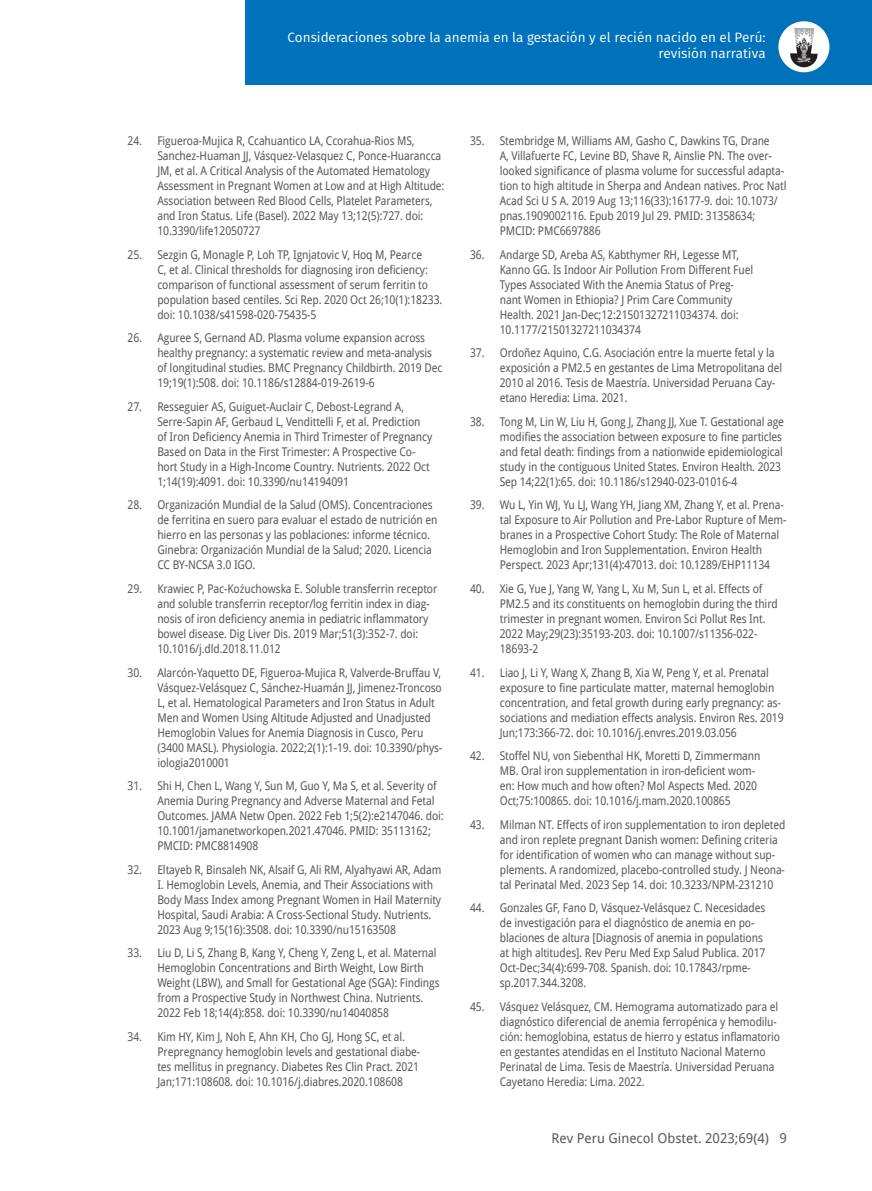
<style>
.page{position:relative;width:872px;height:1191px;background:#fff}
.page>*{position:absolute;margin:0;border:0;box-sizing:border-box;transform-origin:0 0}
.t1{font:13.5px/16.2px "Fira Sans";color:#fff;text-align:right}
.t2{font:13.5px "Droid Sans";color:#57585a}
.t3{font:12px/15px "Droid Sans";letter-spacing:-.01em;color:#57585a;scale:.9 1}
</style>
<div class="page">
<div style="left:246px;top:0;width:626px;height:85px;background:#0072bc"></div>
<div style="left:778px;top:21px;width:51px;height:51px;background:#fff;border-radius:50%"></div>
<svg style="left:790px;top:28px;width:28px;height:40px"></svg>
<p class="t1" style="left:287px;top:29px;width:479px">Consideraciones sobre la anemia en la gestación y el recién nacido en el Perú: revisión narrativa</p>
<p class="t3" style="left:157px;top:133px;width:320px;text-indent:-30px">24. Figueroa-Mujica R, Ccahuantico LA, Ccorahua-Rios MS, Sanchez-Huaman JJ, Vásquez-Velasquez C, Ponce-Huarancca JM, et al. A Critical Analysis of the Automated Hematology Assessment in Pregnant Women at Low and at High Altitude:<br>Association between Red Blood Cells, Platelet Parameters, and Iron Status. Life (Basel). 2022 May 13;12(5):727. doi:<br>10.3390/life12050727</p>
<p class="t3" style="left:157px;top:247px;width:318px;text-indent:-30px">25. Sezgin G, Monagle P, Loh TP, Ignjatovic V, Hoq M, Pearce<br>C, et al. Clinical thresholds for diagnosing iron deficiency: comparison of functional assessment of serum ferritin to population based centiles. Sci Rep. 2020 Oct 26;10(1):18233. doi: 10.1038/s41598-020-75435-5</p>
<p class="t3" style="left:157px;top:330px;width:318px;text-indent:-30px">26. Aguree S, Gernand AD. Plasma volume expansion across healthy pregnancy: a systematic review and meta-analysis of longitudinal studies. BMC Pregnancy Childbirth. 2019 Dec 19;19(1):508. doi: 10.1186/s12884-019-2619-6</p>
<p class="t3" style="left:157px;top:399px;width:307px;text-indent:-30px">27. Resseguier AS, Guiguet-Auclair C, Debost-Legrand A, Serre-Sapin AF, Gerbaud L, Vendittelli F, et al. Prediction of Iron Deficiency Anemia in Third Trimester of Pregnancy Based on Data in the First Trimester: A Prospective Co&shy;hort Study in a High-Income Country. Nutrients. 2022 Oct 1;14(19):4091. doi: 10.3390/nu14194091</p>
<p class="t3" style="left:157px;top:497px;width:313px;text-indent:-30px">28. Organización Mundial de la Salud (OMS). Concentraciones de ferritina en suero para evaluar el estado de nutrición en hierro en las personas y las poblaciones: informe técnico.<br>Ginebra: Organización Mundial de la Salud; 2020. Licencia CC BY-NCSA 3.0 IGO.</p>
<p class="t3" style="left:157px;top:581px;width:312px;text-indent:-30px">29. Krawiec P, Pac-Kożuchowska E. Soluble transferrin receptor and soluble transferrin receptor/log ferritin index in diag&shy;nosis of iron deficiency anemia in pediatric inflammatory bowel disease. Dig Liver Dis. 2019 Mar;51(3):352-7. doi:<br>10.1016/j.dld.2018.11.012</p>
<p class="t3" style="left:157px;top:664px;width:318px;text-indent:-30px">30. Alarcón-Yaquetto DE, Figueroa-Mujica R, Valverde-Bruffau V, Vásquez-Velásquez C, Sánchez-Huamán JJ, Jimenez-Troncoso L, et al. Hematological Parameters and Iron Status in Adult Men and Women Using Altitude Adjusted and Unadjusted Hemoglobin Values for Anemia Diagnosis in Cusco, Peru (3400 MASL). Physiologia. 2022;2(1):1-19. doi: 10.3390/phys&shy;iologia2010001</p>
<p class="t3" style="left:157px;top:778px;width:320px;text-indent:-30px">31. Shi H, Chen L, Wang Y, Sun M, Guo Y, Ma S, et al. Severity of Anemia During Pregnancy and Adverse Maternal and Fetal Outcomes. JAMA Netw Open. 2022 Feb 1;5(2):e2147046. doi:<br>10.1001/jamanetworkopen.2021.47046. PMID: 35113162; PMCID: PMC8814908</p>
<p class="t3" style="left:157px;top:861px;width:317px;text-indent:-30px">32. Eltayeb R, Binsaleh NK, Alsaif G, Ali RM, Alyahyawi AR, Adam I. Hemoglobin Levels, Anemia, and Their Associations with Body Mass Index among Pregnant Women in Hail Maternity Hospital, Saudi Arabia: A Cross-Sectional Study. Nutrients.<br>2023 Aug 9;15(16):3508. doi: 10.3390/nu15163508</p>
<p class="t3" style="left:157px;top:945px;width:315px;text-indent:-30px">33. Liu D, Li S, Zhang B, Kang Y, Cheng Y, Zeng L, et al. Maternal Hemoglobin Concentrations and Birth Weight, Low Birth Weight (LBW), and Small for Gestational Age (SGA): Findings from a Prospective Study in Northwest China. Nutrients.<br>2022 Feb 18;14(4):858. doi: 10.3390/nu14040858</p>
<p class="t3" style="left:157px;top:1028px;width:294px;text-indent:-30px">34. Kim HY, Kim J, Noh E, Ahn KH, Cho GJ, Hong SC, et al.<br>Prepregnancy hemoglobin levels and gestational diabe&shy;tes mellitus in pregnancy. Diabetes Res Clin Pract. 2021<br>Jan;171:108608. doi: 10.1016/j.diabres.2020.108608</p>
<p class="t3" style="left:500px;top:133px;width:320px;text-indent:-30px">35. Stembridge M, Williams AM, Gasho C, Dawkins TG, Drane<br>A, Villafuerte FC, Levine BD, Shave R, Ainslie PN. The over&shy;looked significance of plasma volume for successful adapta&shy;tion to high altitude in Sherpa and Andean natives. Proc Natl Acad Sci U S A. 2019 Aug 13;116(33):16177-9. doi: 10.1073/ pnas.1909002116. Epub 2019 Jul 29. PMID: 31358634; PMCID: PMC6697886</p>
<p class="t3" style="left:500px;top:247px;width:283px;text-indent:-30px">36. Andarge SD, Areba AS, Kabthymer RH, Legesse MT, Kanno GG. Is Indoor Air Pollution From Different Fuel Types Associated With the Anemia Status of Preg&shy;nant Women in Ethiopia? J Prim Care Community Health. 2021 Jan-Dec;12:21501327211034374. doi:<br>10.1177/21501327211034374</p>
<p class="t3" style="left:500px;top:345px;width:315px;text-indent:-30px">37. Ordoñez Aquino, C.G. Asociación entre la muerte fetal y la exposición a PM2.5 en gestantes de Lima Metropolitana del 2010 al 2016. Tesis de Maestría. Universidad Peruana Cay&shy;etano Heredia: Lima. 2021.</p>
<p class="t3" style="left:500px;top:414px;width:317px;text-indent:-30px">38. Tong M, Lin W, Liu H, Gong J, Zhang JJ, Xue T. Gestational age modifies the association between exposure to fine particles and fetal death: findings from a nationwide epidemiological study in the contiguous United States. Environ Health. 2023<br>Sep 14;22(1):65. doi: 10.1186/s12940-023-01016-4</p>
<p class="t3" style="left:500px;top:497px;width:320px;text-indent:-30px">39. Wu L, Yin WJ, Yu LJ, Wang YH, Jiang XM, Zhang Y, et al. Prena&shy;tal Exposure to Air Pollution and Pre-Labor Rupture of Mem&shy;branes in a Prospective Cohort Study: The Role of Maternal Hemoglobin and Iron Supplementation. Environ Health Perspect. 2023 Apr;131(4):47013. doi: 10.1289/EHP11134</p>
<p class="t3" style="left:500px;top:581px;width:310px;text-indent:-30px">40. Xie G, Yue J, Yang W, Yang L, Xu M, Sun L, et al. Effects of PM2.5 and its constituents on hemoglobin during the third trimester in pregnant women. Environ Sci Pollut Res Int.<br>2022 May;29(23):35193-203. doi: 10.1007/s11356-022- 18693-2</p>
<p class="t3" style="left:500px;top:664px;width:317px;text-indent:-30px">41. Liao J, Li Y, Wang X, Zhang B, Xia W, Peng Y, et al. Prenatal exposure to fine particulate matter, maternal hemoglobin concentration, and fetal growth during early pregnancy: as&shy;sociations and mediation effects analysis. Environ Res. 2019<br>Jun;173:366-72. doi: 10.1016/j.envres.2019.03.056</p>
<p class="t3" style="left:500px;top:748px;width:291px;text-indent:-30px">42. Stoffel NU, von Siebenthal HK, Moretti D, Zimmermann MB. Oral iron supplementation in iron-deficient wom&shy;en: How much and how often? Mol Aspects Med. 2020<br>Oct;75:100865. doi: 10.1016/j.mam.2020.100865</p>
<p class="t3" style="left:500px;top:816px;width:319px;text-indent:-30px">43. Milman NT. Effects of iron supplementation to iron depleted and iron replete pregnant Danish women: Defining criteria for identification of women who can manage without sup&shy;plements. A randomized, placebo-controlled study. J Neona&shy;tal Perinatal Med. 2023 Sep 14. doi: 10.3233/NPM-231210</p>
<p class="t3" style="left:500px;top:900px;width:297px;text-indent:-30px">44. Gonzales GF, Fano D, Vásquez-Velásquez C. Necesidades de investigación para el diagnóstico de anemia en po&shy;blaciones de altura [Diagnosis of anemia in populations at high altitudes]. Rev Peru Med Exp Salud Publica. 2017<br>Oct-Dec;34(4):699-708. Spanish. doi: 10.17843/rpme&shy;sp.2017.344.3208.</p>
<p class="t3" style="left:500px;top:998px;width:313px;text-indent:-30px">45. Vásquez Velásquez, CM. Hemograma automatizado para el diagnóstico diferencial de anemia ferropénica y hemodilu&shy;ción: hemoglobina, estatus de hierro y estatus inflamatorio en gestantes atendidas en el Instituto Nacional Materno Perinatal de Lima. Tesis de Maestría. Universidad Peruana Cayetano Heredia: Lima. 2022.</p>
<p class="t2" style="left:551px;top:1128px;width:237px">Rev Peru Ginecol Obstet. 2023;69(4) 9</p>
</div>
